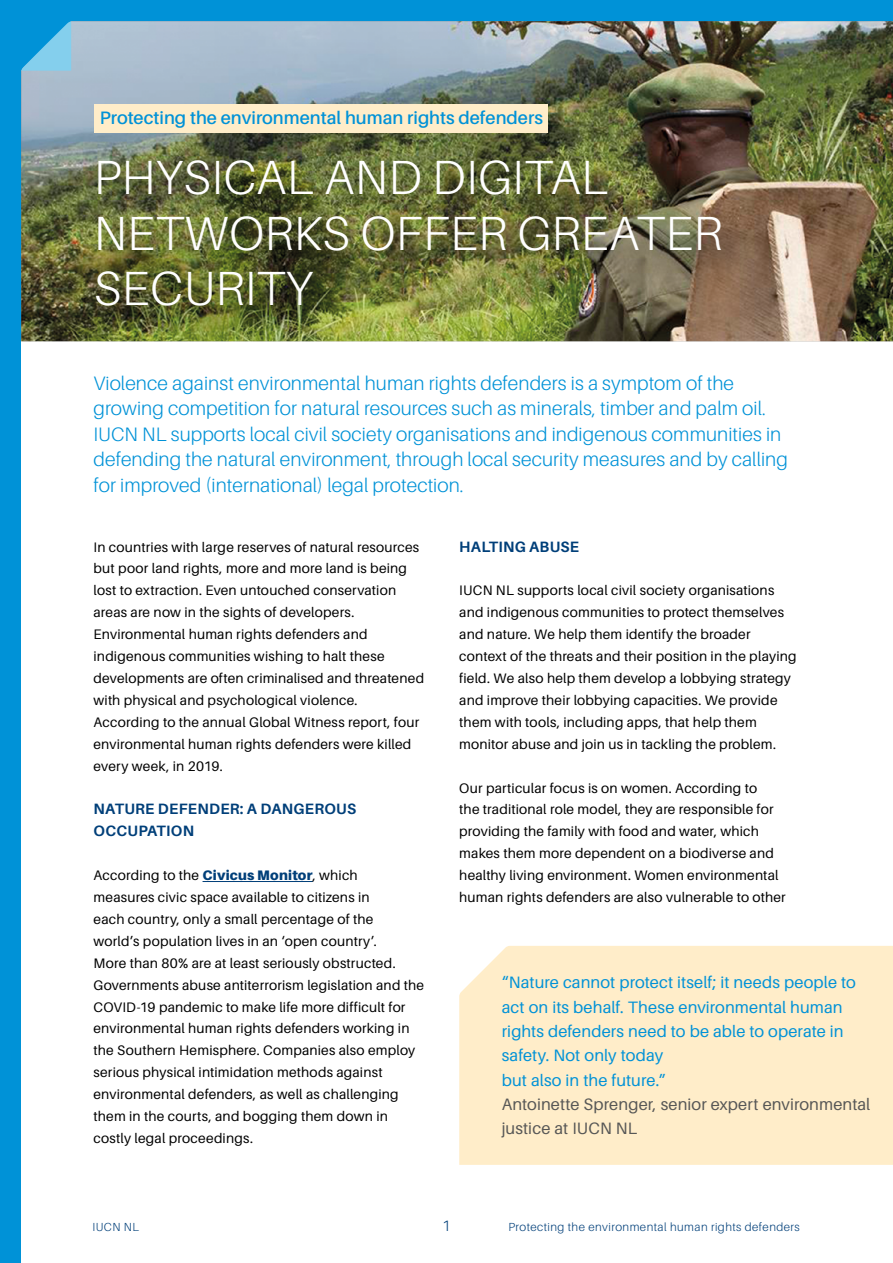
<style>
.page{position:relative;width:893px;height:1263px;background:#0092d7}
.page>*{position:absolute;margin:0;border:0;box-sizing:border-box;transform-origin:0 0}
.t1{font:300 48px/55.5px "Aileron";letter-spacing:.01em;color:#fff}
.t2{font:300 19.5px/25.5px "Aileron";letter-spacing:.005em;color:#0092d7}
.t3{font:600 18px "Aileron";color:#0092d7}
.t4{font:16.5px/24.3px "Aileron";letter-spacing:.005em;color:#0092d7}
.t5{font:16.5px/24.3px "Aileron";letter-spacing:.005em;color:#575756}
.t6{font:700 15px/21.9px "Aileron";letter-spacing:.02em;color:#003f79}
.t7{font:300 15px "Aileron";color:#003f79}
.t8{font:13.8px/21.9px "Aileron";letter-spacing:.015em;color:#000}
.t9{font:300 11.7px "Aileron";letter-spacing:.04em;color:#003f79}
.s1{font-weight:900;color:#003f79}
</style>
<div class="page">
<div style="left:21px;top:338px;width:872px;height:925px;background:#fff"></div>
<img style="left:21px;top:21px;width:872px;height:320px">
<svg style="left:21px;top:21px;width:50px;height:50px"></svg>
<div style="left:94px;top:104px;width:454px;height:29px;background:#ffedc9"></div>
<div style="left:459px;top:946px;width:434px;height:219px;background:#ffedc9"></div>
<div style="left:90px;top:153px;width:668px;height:191px;background:#000;opacity:.58"></div>
<hr style="left:203px;top:881px;width:110px;height:1px;background:#003f79">
<h3 class="t3" style="left:100px;top:108px;width:445px">Protecting the environmental human rights defenders</h3>
<h1 class="t1" style="left:94px;top:150px;width:630px">PHYSICAL AND DIGITAL<br>NETWORKS OFFER GREATER<br>SECURITY</h1>
<p class="t2" style="left:94px;top:370px;width:696px">Violence against environmental human rights defenders is a symptom of the growing competition for natural resources such as minerals, timber and palm oil.<br>IUCN NL supports local civil society organisations and indigenous communities in defending the natural environment, through local security measures and by calling for improved (international) legal protection.</p>
<p class="t8" style="left:94px;top:536px;width:332px">In countries with large reserves of natural resources but poor land rights, more and more land is being lost to extraction. Even untouched conservation areas are now in the sights of developers.<br>Environmental human rights defenders and indigenous communities wishing to halt these developments are often criminalised and threatened with physical and psychological violence.<br>According to the annual Global Witness report, four environmental human rights defenders were killed every week, in 2019.</p>
<p class="t6" style="left:94px;top:798px;width:264px">NATURE DEFENDER: A DANGEROUS<br>OCCUPATION</p>
<p class="t8" style="left:94px;top:864px;width:332px">According to the <span class="s1">Civicus Monitor</span>, which<br>measures civic space available to citizens in<br>each country, only a small percentage of the<br>world’s population lives in an ‘open country’.<br>More than 80% are at least seriously obstructed.<br>Governments abuse antiterrorism legislation and the COVID-19 pandemic to make life more difficult for environmental human rights defenders working in the Southern Hemisphere. Companies also employ serious physical intimidation methods against environmental defenders, as well as challenging them in the courts, and bogging them down in costly legal proceedings.</p>
<p class="t6" style="left:459px;top:535px;width:121px">HALTING ABUSE</p>
<p class="t8" style="left:459px;top:580px;width:339px">IUCN NL supports local civil society organisations and indigenous communities to protect themselves and nature. We help them identify the broader context of the threats and their position in the playing field. We also help them develop a lobbying strategy and improve their lobbying capacities. We provide them with tools, including apps, that help them monitor abuse and join us in tackling the problem.</p>
<p class="t8" style="left:459px;top:777px;width:328px">Our particular focus is on women. According to<br>the traditional role model, they are responsible for providing the family with food and water, which makes them more dependent on a biodiverse and healthy living environment. Women environmental human rights defenders are also vulnerable to other</p>
<p class="t4" style="left:502px;top:970px;width:356px">“Nature cannot protect itself; it needs people to act on its behalf. These environmental human rights defenders need to be able to operate in safety. Not only today<br>but also in the future.”</p>
<p class="t5" style="left:502px;top:1092px;width:370px">Antoinette Sprenger, senior expert environmental justice at IUCN NL</p>
<p class="t9" style="left:92px;top:1220px;width:48px">IUCN NL</p>
<p class="t7" style="left:442px;top:1217px;width:10px">1</p>
<p class="t9" style="left:508px;top:1220px;width:293px">Protecting the environmental human rights defenders</p>
</div>
